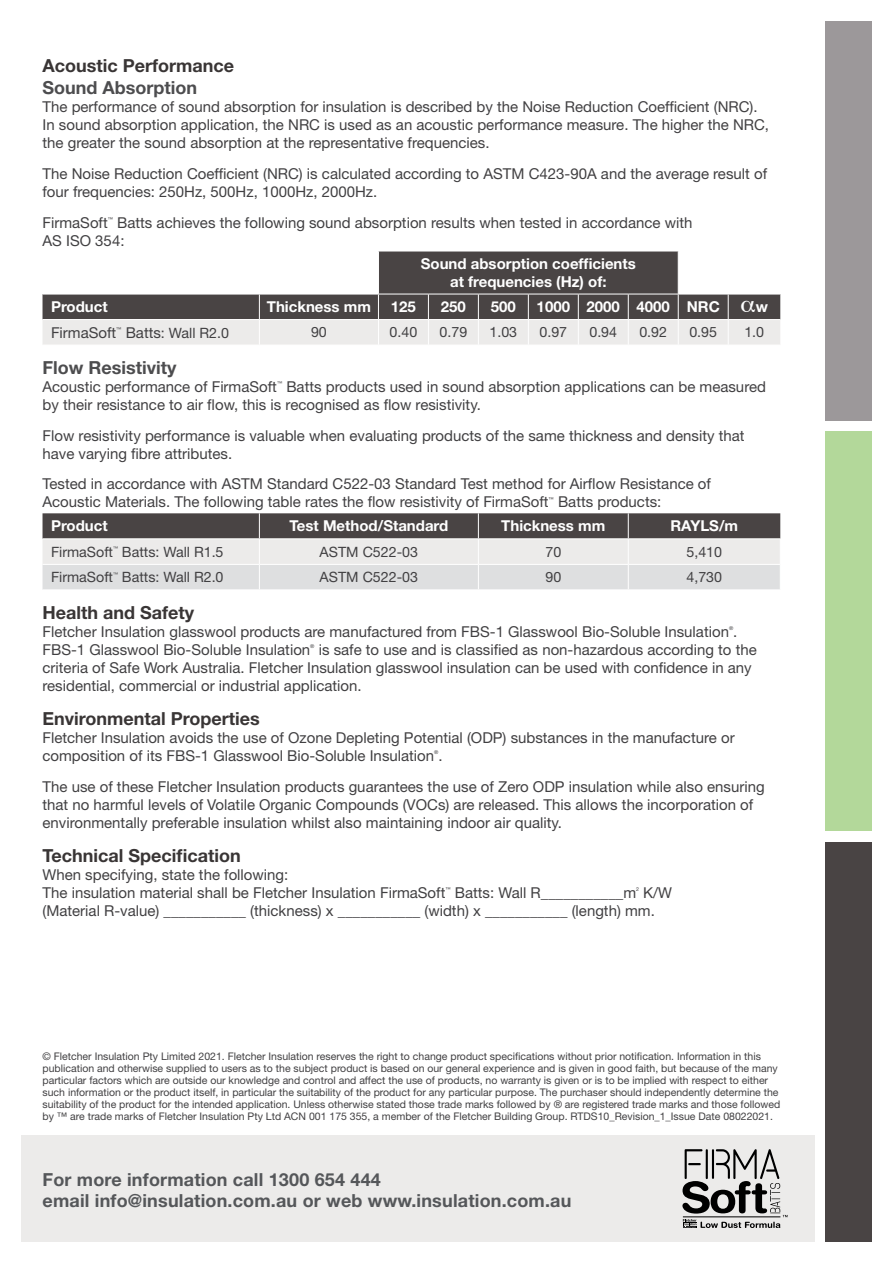
<style>
.page{position:relative;width:893px;height:1263px;background:#fff}
.page>*{position:absolute;margin:0;border:0;box-sizing:border-box;transform-origin:0 0}
.t1{font:700 18px/21px "Helvetica Neue LT Std";letter-spacing:.01em;color:#55575a}
.t2{font:700 18px "Helvetica Neue LT Std";color:#393535}
.t3{font:700 18px "Helvetica Neue LT Std";color:#4d4d4f}
.t4{font:15px/18px "Helvetica Neue LT Std";color:#414042}
.t5{font:700 15px/18px "Helvetica Neue LT Std";color:#fff;text-align:center}
.t6{font:700 15px "Helvetica Neue LT Pro";color:#fff}
.t7{font:14.25px "Helvetica Neue LT Std";color:#414042}
.t8{font:10.5px/12px "Helvetica Neue LT Std";color:#414042}
.t9{font:5.25px "Helvetica Neue LT Std";color:#414042}
.t10{font:4.95px "Helvetica Neue LT Std";color:#414042}
.s1{font-size:15px}
</style>
<div class="page">
<div style="left:21px;top:1135px;width:793px;height:107px;background:#ecebea"></div>
<svg style="left:682px;top:1149px;width:106px;height:79px"></svg>
<div style="left:825px;top:21px;width:47px;height:400px;background:#9c989a"></div>
<div style="left:825px;top:432px;width:47px;height:399px;background:#b3d89a"></div>
<div style="left:825px;top:842px;width:47px;height:400px;background:#494444"></div>
<div style="left:379px;top:251px;width:299px;height:43px;background:#494444"></div>
<svg style="left:43px;top:513px;width:738px;height:76px;background:#b2b1b1"></svg>
<svg style="left:43px;top:294px;width:737px;height:51px;background:#9f9c9c"></svg>
<p class="t2" style="left:43px;top:55px;width:193px">Acoustic Performance</p>
<p class="t3" style="left:43px;top:76px;width:156px">Sound Absorption</p>
<p class="t4" style="left:43px;top:97px;width:728px">The performance of sound absorption for insulation is described by the Noise Reduction Coefficient (NRC).<br>In sound absorption application, the NRC is used as an acoustic performance measure. The higher the NRC, the greater the sound absorption at the representative frequencies.</p>
<p class="t4" style="left:43px;top:164px;width:726px">The Noise Reduction Coefficient (NRC) is calculated according to ASTM C423-90A and the average result of four frequencies: 250Hz, 500Hz, 1000Hz, 2000Hz.</p>
<p class="t4" style="left:43px;top:213px;width:67px">FirmaSoft</p>
<p class="t9" style="left:108px;top:216px;width:7px">™</p>
<p class="t4" style="left:43px;top:213px;width:651px;text-indent:75px">Batts achieves the following sound absorption results when tested in accordance with<br>AS ISO 354:</p>
<p class="t5" style="left:421px;top:254px;width:216px">Sound absorption coefficients at frequencies (Hz) of:</p>
<p class="t5" style="left:51px;top:297px;width:58px">Product</p>
<p class="t5" style="left:267px;top:297px;width:106px">Thickness mm</p>
<p class="t5" style="left:391px;top:297px;width:27px">125</p>
<p class="t5" style="left:441px;top:297px;width:27px">250</p>
<p class="t5" style="left:491px;top:297px;width:27px">500</p>
<p class="t5" style="left:537px;top:297px;width:185px">1000 2000 4000 NRC</p>
<p class="t6" style="left:756px;top:298px;width:14px">w</p>
<p class="t4" style="left:51px;top:323px;width:67px">FirmaSoft</p>
<p class="t9" style="left:116px;top:326px;width:7px">™</p>
<p class="t7" style="left:126px;top:324px;width:105px"><span class="s1">Batts</span>: Wall R2.0</p>
<p class="t7" style="left:311px;top:324px;width:17px">90</p>
<p class="t7" style="left:390px;top:324px;width:29px">0.40</p>
<p class="t7" style="left:439px;top:324px;width:29px">0.79</p>
<p class="t7" style="left:489px;top:324px;width:29px">1.03</p>
<p class="t7" style="left:539px;top:324px;width:29px">0.97</p>
<p class="t7" style="left:589px;top:324px;width:29px">0.94</p>
<p class="t7" style="left:639px;top:324px;width:29px">0.92</p>
<p class="t7" style="left:689px;top:324px;width:29px">0.95</p>
<p class="t7" style="left:744px;top:324px;width:21px">1.0</p>
<p class="t3" style="left:43px;top:356px;width:135px">Flow Resistivity</p>
<p class="t4" style="left:43px;top:377px;width:236px">Acoustic performance of FirmaSoft</p>
<p class="t9" style="left:277px;top:380px;width:7px">™</p>
<p class="t4" style="left:43px;top:377px;width:725px;text-indent:244px">Batts products used in sound absorption applications can be measured by their resistance to air flow, this is recognised as flow resistivity.</p>
<p class="t4" style="left:43px;top:426px;width:704px">Flow resistivity performance is valuable when evaluating products of the same thickness and density that have varying fibre attributes.</p>
<p class="t4" style="left:43px;top:475px;width:670px">Tested in accordance with ASTM Standard C522-03 Standard Test method for Airflow Resistance of<br>Acoustic Materials. The following table rates the flow resistivity of FirmaSoft</p>
<p class="t9" style="left:549px;top:496px;width:7px">™</p>
<p class="t4" style="left:558px;top:493px;width:105px">Batts products:</p>
<p class="t5" style="left:51px;top:517px;width:58px">Product</p>
<p class="t5" style="left:289px;top:517px;width:160px">Test Method/Standard</p>
<p class="t5" style="left:501px;top:517px;width:106px">Thickness mm</p>
<p class="t5" style="left:670px;top:517px;width:69px">RAYLS/m</p>
<p class="t7" style="left:51px;top:543px;width:64px">FirmaSoft</p>
<p class="t10" style="left:113px;top:546px;width:6px">™</p>
<p class="t7" style="left:122px;top:543px;width:103px">Batts: Wall R1.5</p>
<p class="t7" style="left:320px;top:543px;width:100px">ASTM C522-03</p>
<p class="t7" style="left:545px;top:543px;width:17px">70</p>
<p class="t7" style="left:686px;top:543px;width:37px">5,410</p>
<p class="t7" style="left:51px;top:569px;width:64px">FirmaSoft</p>
<p class="t10" style="left:113px;top:571px;width:6px">™</p>
<p class="t7" style="left:122px;top:569px;width:103px">Batts: Wall R2.0</p>
<p class="t7" style="left:320px;top:569px;width:100px">ASTM C522-03</p>
<p class="t7" style="left:545px;top:569px;width:17px">90</p>
<p class="t7" style="left:686px;top:569px;width:37px">4,730</p>
<p class="t2" style="left:43px;top:601px;width:153px">Health and Safety</p>
<p class="t4" style="left:43px;top:622px;width:696px">Fletcher Insulation glasswool products are manufactured from FBS-1 Glasswool Bio-Soluble Insulation .</p>
<p class="t9" style="left:729px;top:625px;width:6px">®</p>
<p class="t4" style="left:43px;top:640px;width:269px">FBS-1 Glasswool Bio-Soluble Insulation</p>
<p class="t9" style="left:310px;top:643px;width:6px">®</p>
<p class="t4" style="left:43px;top:640px;width:716px;text-indent:276px">is safe to use and is classified as non-hazardous according to the criteria of Safe Work Australia. Fletcher Insulation glasswool insulation can be used with confidence in any residential, commercial or industrial application.</p>
<p class="t2" style="left:43px;top:707px;width:219px">Environmental Properties</p>
<p class="t4" style="left:43px;top:728px;width:694px">Fletcher Insulation avoids the use of Ozone Depleting Potential (ODP) substances in the manufacture or composition of its FBS-1 Glasswool Bio-Soluble Insulation .</p>
<p class="t9" style="left:434px;top:749px;width:6px">®</p>
<p class="t4" style="left:43px;top:777px;width:724px">The use of these Fletcher Insulation products guarantees the use of Zero ODP insulation while also ensuring that no harmful levels of Volatile Organic Compounds (VOCs) are released. This allows the incorporation of environmentally preferable insulation whilst also maintaining indoor air quality.</p>
<p class="t2" style="left:43px;top:844px;width:200px">Technical Specification</p>
<p class="t4" style="left:43px;top:865px;width:404px">When specifying, state the following:<br>The insulation material shall be Fletcher Insulation FirmaSoft</p>
<p class="t4" style="left:43px;top:883px;width:631px;text-indent:601px">K/W (Material R-value) ___________ (thickness) x ___________ (width) x ___________ (length) mm.</p>
<p class="t9" style="left:445px;top:886px;width:7px">™</p>
<p class="t4" style="left:455px;top:883px;width:183px">Batts: Wall R___________m</p>
<p class="t9" style="left:636px;top:886px;width:4px">2</p>
<p class="t8" style="left:43px;top:1050px;width:739px">© Fletcher Insulation Pty Limited 2021. Fletcher Insulation reserves the right to change product specifications without prior notification. Information in this publication and otherwise supplied to users as to the subject product is based on our general experience and is given in good faith, but because of the many particular factors which are outside our knowledge and control and affect the use of products, no warranty is given or is to be implied with respect to either such information or the product itself, in particular the suitability of the product for any particular purpose. The purchaser should independently determine the suitability of the product for the intended application. Unless otherwise stated those trade marks followed by ® are registered trade marks and those followed by ™ are trade marks of Fletcher Insulation Pty Ltd ACN 001 175 355, a member of the Fletcher Building Group. RTDS10_Revision_1_Issue Date 08022021.</p>
<p class="t1" style="left:43px;top:1169px;width:530px">For more information call 1300 654 444<br>email info@insulation.com.au or web www.insulation.com.au</p>
</div>
